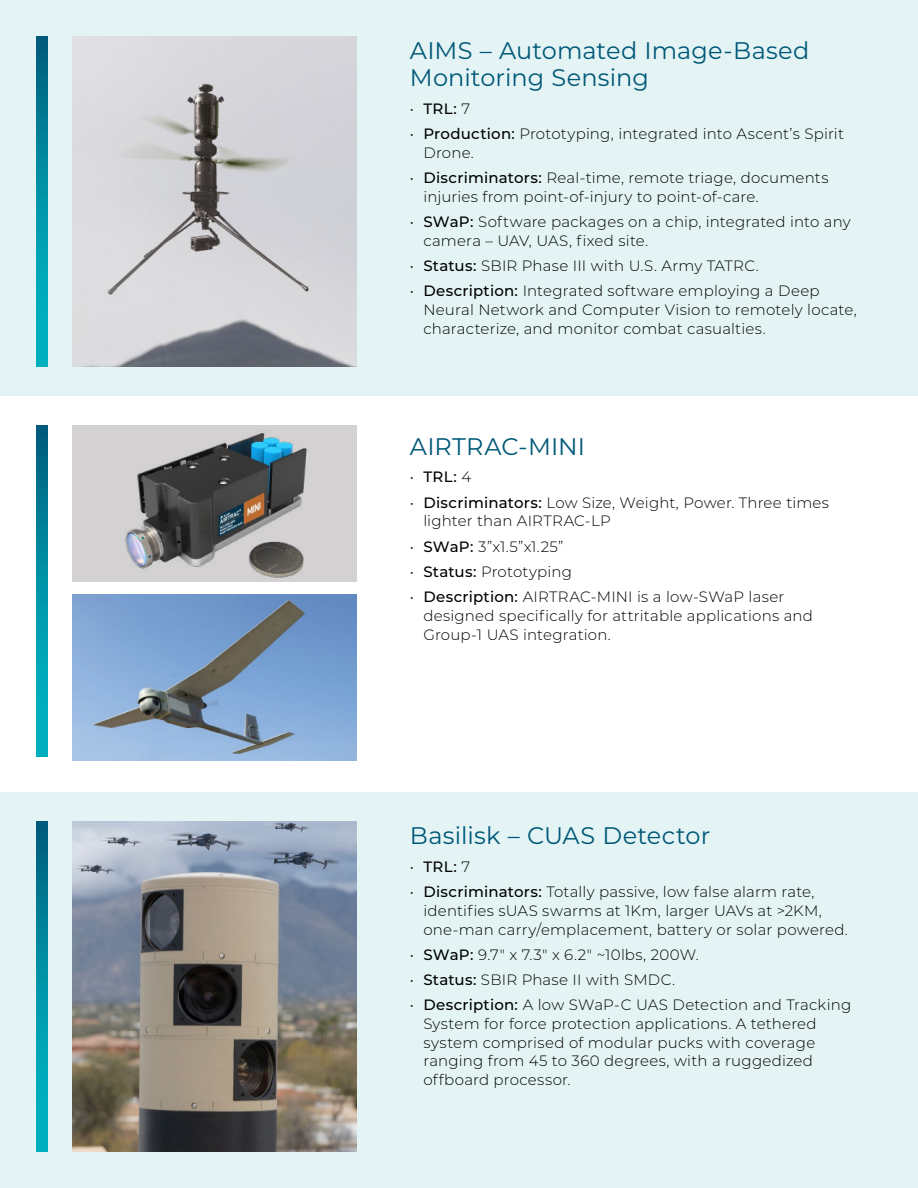
<style>
.page{position:relative;width:918px;height:1188px;background:#fff}
.page>*{position:absolute;margin:0;border:0;box-sizing:border-box;transform-origin:0 0}
.t1{font:24px/27px "Montserrat";letter-spacing:.005em;color:#005878}
.t2{font:300 15px/18.8px "Montserrat";letter-spacing:.015em;color:#000}
.t3{font:500 15px "Montserrat";letter-spacing:.02em;color:#000}
.s1{font-weight:300}
.s2{font-weight:500}
</style>
<div class="page">
<div style="left:0;top:792px;width:918px;height:396px;background:#e4f4f5"></div>
<div style="left:0;top:0;width:918px;height:396px;background:#e4f4f5"></div>
<svg style="left:36px;top:821px;width:11px;height:331px;background:#008fa4"></svg>
<svg style="left:36px;top:426px;width:11px;height:330px;background:#008fa4"></svg>
<svg style="left:36px;top:36px;width:11px;height:331px;background:#008fa4"></svg>
<img style="left:72px;top:821px;width:284px;height:331px">
<div style="left:72px;top:426px;width:284px;height:156px;background:#d3d1d1"></div>
<img style="left:125px;top:433px;width:182px;height:145px">
<img style="left:72px;top:594px;width:284px;height:166px">
<img style="left:72px;top:36px;width:284px;height:331px">
<h1 class="t1" style="left:410px;top:39px;width:401px">AIMS – Automated Image-Based<br>Monitoring Sensing</h1>
<p class="t3" style="left:410px;top:103px;width:62px"><span class="s1">•</span> TRL: <span class="s1">7</span></p>
<p class="t2" style="left:423px;top:125px;width:422px;text-indent:-14px">• <span class="s2">Production:</span> Prototyping, integrated into Ascent’s Spirit<br>Drone.</p>
<p class="t2" style="left:423px;top:169px;width:407px;text-indent:-14px">• <span class="s2">Discriminators:</span> Real-time, remote triage, documents injuries from point-of-injury to point-of-care.</p>
<p class="t2" style="left:423px;top:213px;width:429px;text-indent:-14px">• <span class="s2">SWaP:</span> Software packages on a chip, integrated into any camera – UAV, UAS, fixed site.</p>
<p class="t2" style="left:410px;top:257px;width:350px">• <span class="s2">Status:</span> SBIR Phase III with U.S. Army TATRC.</p>
<p class="t2" style="left:423px;top:282px;width:435px;text-indent:-14px">• <span class="s2">Description:</span> Integrated software employing a Deep<br>Neural Network and Computer Vision to remotely locate, characterize, and monitor combat casualties.</p>
<h1 class="t1" style="left:410px;top:435px;width:177px">AIRTRAC-MINI</h1>
<p class="t3" style="left:410px;top:471px;width:63px"><span class="s1">•</span> TRL: <span class="s1">4</span></p>
<p class="t2" style="left:423px;top:493px;width:407px;text-indent:-14px">• <span class="s2">Discriminators:</span> Low Size, Weight, Power. Three times lighter than AIRTRAC-LP</p>
<p class="t2" style="left:410px;top:537px;width:155px">• <span class="s2">SWaP:</span> 3”x1.5”x1.25”</p>
<p class="t2" style="left:410px;top:563px;width:164px">• <span class="s2">Status:</span> Prototyping</p>
<p class="t2" style="left:423px;top:588px;width:391px;line-height:19.2px;text-indent:-14px">• <span class="s2">Description:</span> AIRTRAC-MINI is a low-SWaP laser designed specifically for attritable applications and<br>Group-1 UAS integration.</p>
<h1 class="t1" style="left:410px;top:824px;width:302px">Basilisk – CUAS Detector</h1>
<p class="t3" style="left:410px;top:860px;width:62px"><span class="s1">•</span> TRL: <span class="s1">7</span></p>
<p class="t2" style="left:423px;top:883px;width:426px;text-indent:-14px">• <span class="s2">Discriminators:</span> Totally passive, low false alarm rate, identifies sUAS swarms at 1Km, larger UAVs at &gt;2KM, one-man carry/emplacement, battery or solar powered.</p>
<p class="t2" style="left:410px;top:946px;width:290px">• <span class="s2">SWaP:</span> 9.7" x 7.3" x 6.2" ~10lbs, 200W.</p>
<p class="t2" style="left:410px;top:971px;width:267px">• <span class="s2">Status:</span> SBIR Phase II with SMDC.</p>
<p class="t2" style="left:423px;top:996px;width:429px;text-indent:-14px">• <span class="s2">Description:</span> A low SWaP-C UAS Detection and Tracking System for force protection applications. A tethered system comprised of modular pucks with coverage ranging from 45 to 360 degrees, with a ruggedized offboard processor.</p>
</div>
